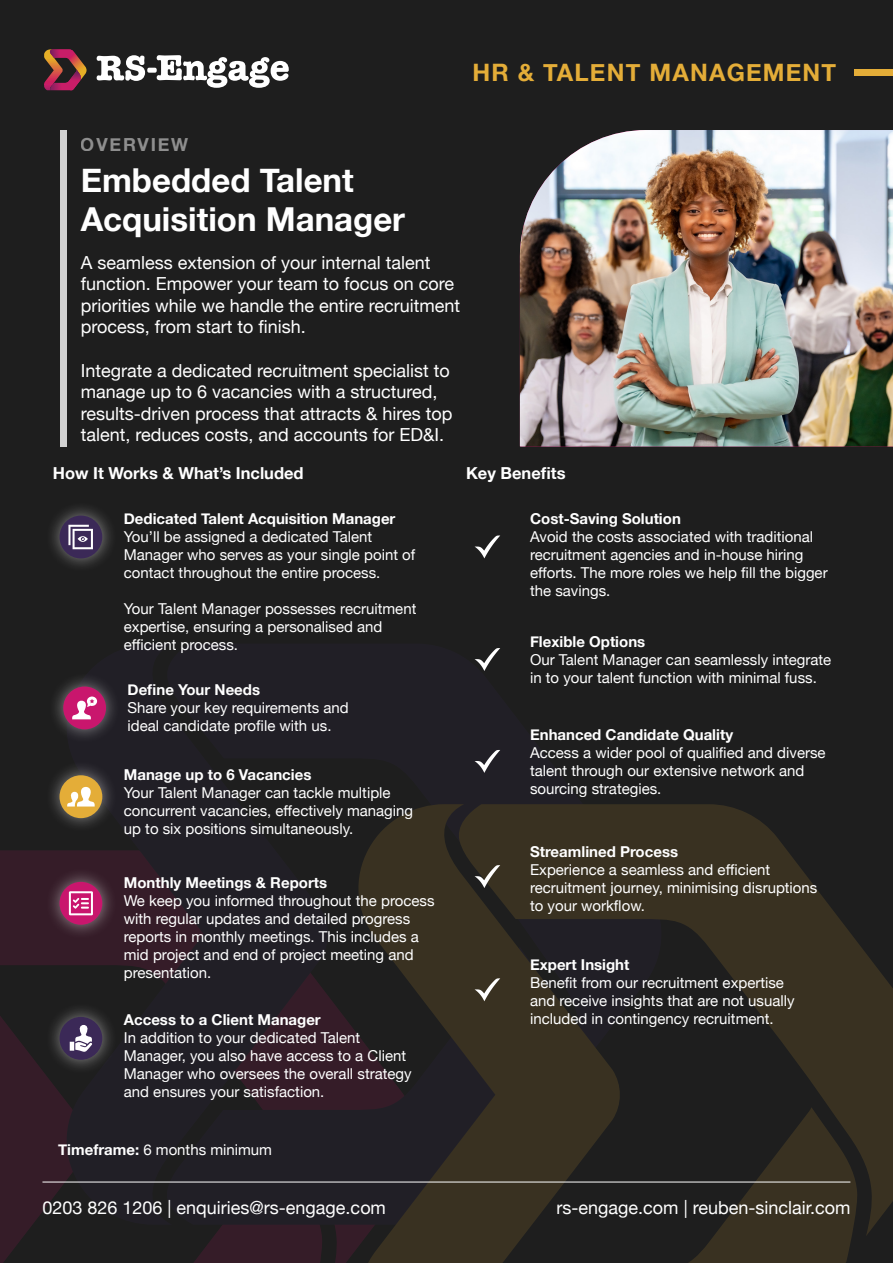
<style>
.page{position:relative;width:893px;height:1263px;background:#1e1e1e}
.page>*{position:absolute;margin:0;border:0;box-sizing:border-box;transform-origin:0 0}
.t1{font:700 33px/39.6px "Helvetica Neue";color:#fff}
.t2{font:700 24px "Helvetica Neue";letter-spacing:.05em;color:#e4ad38}
.t3{font:18px/21.6px "Helvetica Neue";color:#fff}
.t4{font:700 18px "Helvetica Neue";letter-spacing:.1em;color:#fff}
.t5{font:700 16.5px "Helvetica Neue";color:#fff}
.t6{font:15px/18px "Helvetica Neue";color:#fff}
.t7{font:700 15px "Helvetica Neue";color:#fff}
.s1{font-weight:700}
</style>
<div class="page">
<svg style="left:0;top:850px;width:357px;height:413px;fill:#351c28"></svg>
<svg style="left:66px;top:659px;width:435px;height:566px"></svg>
<svg style="left:357px;top:804px;width:536px;height:459px;fill:#393121"></svg>
<svg style="left:44px;top:49px;width:43px;height:41px"></svg>
<div style="left:147px;top:68px;width:10px;height:5px;background:#fff;border-radius:2px"></div>
<svg style="left:157px;top:55px;width:132px;height:33px"></svg>
<svg style="left:97px;top:55px;width:48px;height:26px"></svg>
<hr style="left:42px;top:1182px;width:808px;height:1px;background:#fff">
<div style="left:854px;top:69px;width:39px;height:7px;background:#e4ad38"></div>
<div style="left:60px;top:130px;width:7px;height:316px;background:#d2d2d2"></div>
<img style="left:520px;top:130px;width:373px;height:316px">
<div style="left:44px;top:760px;width:74px;height:73px;background:#fff;opacity:.5"></div>
<div style="left:60px;top:775px;width:42px;height:43px;background:#e4ad38;border-radius:50%"></div>
<div style="left:44px;top:500px;width:74px;height:74px;background:#fff;opacity:.5"></div>
<div style="left:60px;top:516px;width:42px;height:42px;background:#3b2957;border-radius:50%"></div>
<div style="left:44px;top:1001px;width:74px;height:74px;background:#fff;opacity:.5"></div>
<div style="left:60px;top:1017px;width:42px;height:43px;background:#3b2957;border-radius:50%"></div>
<div style="left:48px;top:671px;width:74px;height:73px;background:#fff;opacity:.5"></div>
<div style="left:63px;top:686px;width:43px;height:43px;background:#c9166d;border-radius:50%"></div>
<div style="left:44px;top:866px;width:74px;height:74px;background:#fff;opacity:.5"></div>
<div style="left:60px;top:882px;width:42px;height:43px;background:#c9166d;border-radius:50%"></div>
<svg style="left:475px;top:648px;width:25px;height:23px"></svg>
<svg style="left:475px;top:535px;width:25px;height:23px"></svg>
<svg style="left:475px;top:978px;width:25px;height:23px"></svg>
<svg style="left:475px;top:750px;width:25px;height:23px"></svg>
<svg style="left:475px;top:865px;width:25px;height:23px"></svg>
<svg style="left:72px;top:696px;width:25px;height:23px"></svg>
<svg style="left:68px;top:525px;width:25px;height:24px"></svg>
<svg style="left:67px;top:787px;width:28px;height:19px"></svg>
<svg style="left:69px;top:891px;width:24px;height:24px"></svg>
<svg style="left:70px;top:1025px;width:22px;height:27px"></svg>
<h2 class="t2" style="left:472px;top:54px;width:365px">HR &amp; TALENT MANAGEMENT</h2>
<p class="t4" style="left:81px;top:130px;width:109px">OVERVIEW</p>
<h1 class="t1" style="left:81px;top:161px;width:326px">Embedded Talent<br>Acquisition Manager</h1>
<p class="t3" style="left:81px;top:252px;width:381px">A seamless extension of your internal talent function. Empower your team to focus on core priorities while we handle the entire recruitment process, from start to finish.</p>
<p class="t3" style="left:81px;top:360px;width:373px">Integrate a dedicated recruitment specialist to manage up to 6 vacancies with a structured, results-driven process that attracts &amp; hires top talent, reduces costs, and accounts for ED&amp;I.</p>
<p class="t5" style="left:53px;top:460px;width:252px">How It Works &amp; What’s Included</p>
<p class="t5" style="left:466px;top:460px;width:101px">Key Benefits</p>
<p class="t7" style="left:124px;top:507px;width:273px">Dedicated Talent Acquisition Manager</p>
<p class="t6" style="left:124px;top:529px;width:293px">You’ll be assigned a dedicated Talent<br>Manager who serves as your single point of contact throughout the entire process.</p>
<p class="t6" style="left:124px;top:601px;width:294px">Your Talent Manager possesses recruitment expertise, ensuring a personalised and efficient process.</p>
<p class="t7" style="left:128px;top:678px;width:134px">Define Your Needs</p>
<p class="t6" style="left:128px;top:699px;width:223px">Share your key requirements and ideal candidate profile with us.</p>
<p class="t7" style="left:124px;top:762px;width:189px">Manage up to 6 Vacancies</p>
<p class="t6" style="left:124px;top:784px;width:291px">Your Talent Manager can tackle multiple concurrent vacancies, effectively managing up to six positions simultaneously.</p>
<p class="t7" style="left:124px;top:871px;width:205px">Monthly Meetings &amp; Reports</p>
<p class="t6" style="left:124px;top:893px;width:312px">We keep you informed throughout the process with regular updates and detailed progress reports in monthly meetings. This includes a mid project and end of project meeting and presentation.</p>
<p class="t7" style="left:124px;top:1008px;width:198px">Access to a Client Manager</p>
<p class="t6" style="left:124px;top:1030px;width:289px">In addition to your dedicated Talent Manager, you also have access to a Client Manager who oversees the overall strategy and ensures your satisfaction.</p>
<p class="t6" style="left:58px;top:1141px;width:215px"><span class="s1">Timeframe:</span> 6 months minimum</p>
<p class="t7" style="left:530px;top:507px;width:152px">Cost-Saving Solution</p>
<p class="t6" style="left:530px;top:529px;width:299px">Avoid the costs associated with traditional recruitment agencies and in-house hiring efforts. The more roles we help fill the bigger the savings.</p>
<p class="t7" style="left:530px;top:629px;width:117px">Flexible Options</p>
<p class="t6" style="left:530px;top:651px;width:303px">Our Talent Manager can seamlessly integrate in to your talent function with minimal fuss.</p>
<p class="t7" style="left:530px;top:722px;width:205px">Enhanced Candidate Quality</p>
<p class="t6" style="left:530px;top:744px;width:297px">Access a wider pool of qualified and diverse talent through our extensive network and sourcing strategies.</p>
<p class="t7" style="left:530px;top:840px;width:150px">Streamlined Process</p>
<p class="t6" style="left:530px;top:861px;width:289px">Experience a seamless and efficient recruitment journey, minimising disruptions to your workflow.</p>
<p class="t7" style="left:530px;top:953px;width:101px">Expert Insight</p>
<p class="t6" style="left:530px;top:974px;width:266px">Benefit from our recruitment expertise and receive insights that are not usually included in contingency recruitment.</p>
<p class="t3" style="left:42px;top:1197px;width:345px">0203 826 1206 | enquiries@rs-engage.com</p>
<p class="t3" style="left:557px;top:1197px;width:295px">rs-engage.com | reuben-sinclair.com</p>
</div>
